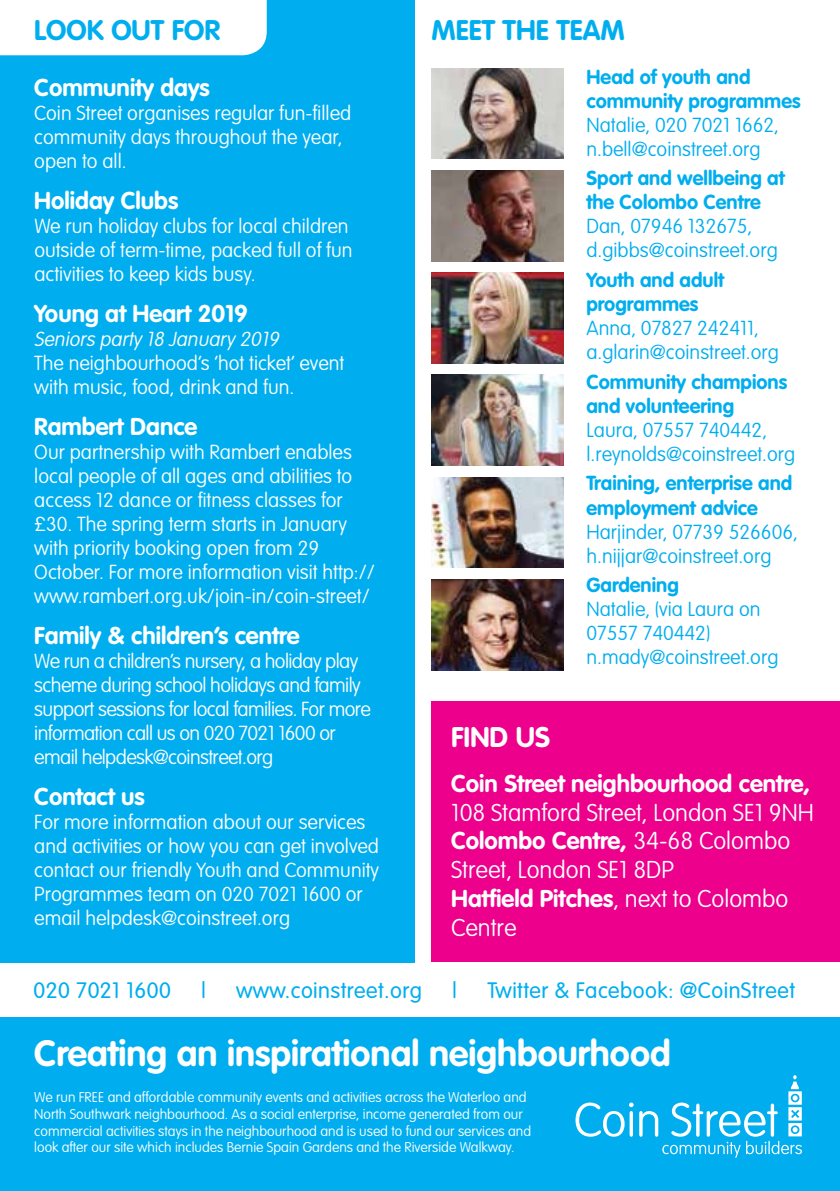
<style>
.page{position:relative;width:840px;height:1191px;background:#fff}
.page>*{position:absolute;margin:0;border:0;box-sizing:border-box;transform-origin:0 0}
.t1{font:700 36px "VAG Rounded";color:#fff}
.t2{font:700 28px "VAG Rounded";color:#00aeef}
.t3{font:700 28px "VAG Rounded";color:#fff}
.t4{font:700 24px "VAG Rounded";color:#fff}
.t5{font:100 24px/28.8px "VAG Rounded";color:#fff}
.t6{font:300 22px "VAG Rounded";letter-spacing:.02em;color:#00aeef}
.t7{font:100 20px/24px "VAG Rounded";color:#fff}
.t8{font:100 20px/24px "VAG Rounded";color:#00aeef}
.t9{font:700 20px/24px "VAG Rounded";color:#00aeef}
.t10{font:100 20px/24px "VAG Rounded";letter-spacing:-.03em;color:#fff}
.t11{font:italic 100 20px "VAG Rounded";color:#fff}
.t12{font:100 14px/16.8px "VAG Rounded";color:#fff}
.s1{font-weight:700}
</style>
<div class="page">
<div style="left:0;top:0;width:414px;height:962px;background:#00aeef"></div>
<div style="left:431px;top:701px;width:408px;height:261px;background:#ec008c"></div>
<div style="left:0;top:0;width:266px;height:55px;background:#fff"></div>
<img style="left:431px;top:170px;width:132px;height:91px">
<img style="left:431px;top:68px;width:132px;height:91px">
<img style="left:431px;top:272px;width:132px;height:91px">
<img style="left:431px;top:375px;width:132px;height:90px">
<img style="left:431px;top:477px;width:132px;height:91px">
<img style="left:431px;top:579px;width:132px;height:91px">
<div style="left:0;top:977px;width:839px;height:214px;background:#00aeef"></div>
<div style="left:0;top:971px;width:839px;height:46px;background:#fff"></div>
<svg style="left:575px;top:1102px;width:58px;height:34px"></svg>
<svg style="left:639px;top:1075px;width:162px;height:82px"></svg>
<h2 class="t2" style="left:34px;top:14px;width:187px">LOOK OUT FOR</h2>
<p class="t4" style="left:34px;top:73px;width:177px">Community days</p>
<p class="t7" style="left:34px;top:101px;width:318px">Coin Street organises regular fun-filled community days throughout the year, open to all.</p>
<p class="t4" style="left:34px;top:186px;width:145px">Holiday Clubs</p>
<p class="t7" style="left:34px;top:214px;width:319px">We run holiday clubs for local children outside of term-time, packed full of fun activities to keep kids busy.</p>
<p class="t4" style="left:34px;top:299px;width:215px">Young at Heart 2019</p>
<p class="t11" style="left:34px;top:327px;width:250px">Seniors party 18 January 2019</p>
<p class="t7" style="left:34px;top:351px;width:311px">The neighbourhood’s ‘hot ticket’ event with music, food, drink and fun.</p>
<p class="t4" style="left:34px;top:412px;width:164px">Rambert Dance</p>
<p class="t7" style="left:34px;top:440px;width:342px">Our partnership with Rambert enables local people of all ages and abilities to access 12 dance or fitness classes for £30. The spring term starts in January with priority booking open from 29<br>October. For more information visit http:// www.rambert.org.uk/join-in/coin-street/</p>
<p class="t4" style="left:34px;top:621px;width:267px">Family &amp; children’s centre</p>
<p class="t10" style="left:34px;top:649px;width:338px">We run a children’s nursery, a holiday play scheme during school holidays and family support sessions for local families. For more information call us on 020 7021 1600 or email helpdesk@coinstreet.org</p>
<p class="t4" style="left:34px;top:782px;width:112px">Contact us</p>
<p class="t7" style="left:34px;top:810px;width:346px">For more information about our services and activities or how you can get involved contact our friendly Youth and Community Programmes team on 020 7021 1600 or email helpdesk@coinstreet.org</p>
<h2 class="t2" style="left:431px;top:14px;width:195px">MEET THE TEAM</h2>
<p class="t9" style="left:586px;top:64px;width:215px">Head of youth and community programmes</p>
<p class="t8" style="left:586px;top:113px;width:194px">Natalie, 020 7021 1662, n.bell@coinstreet.org</p>
<p class="t9" style="left:586px;top:166px;width:199px">Sport and wellbeing at the Colombo Centre</p>
<p class="t8" style="left:586px;top:214px;width:193px">Dan, 07946 132675, d.gibbs@coinstreet.org</p>
<p class="t9" style="left:586px;top:268px;width:139px">Youth and adult programmes</p>
<p class="t8" style="left:586px;top:316px;width:194px">Anna, 07827 242411, a.glarin@coinstreet.org</p>
<p class="t9" style="left:586px;top:369px;width:202px">Community champions and volunteering</p>
<p class="t8" style="left:586px;top:418px;width:210px">Laura, 07557 740442, l.reynolds@coinstreet.org</p>
<p class="t9" style="left:586px;top:471px;width:207px">Training, enterprise and employment advice</p>
<p class="t8" style="left:586px;top:519px;width:213px">Harjinder, 07739 526606, h.nijjar@coinstreet.org</p>
<p class="t9" style="left:586px;top:573px;width:94px">Gardening</p>
<p class="t8" style="left:586px;top:597px;width:193px">Natalie, (via Laura on<br>07557 740442) n.mady@coinstreet.org</p>
<h2 class="t3" style="left:451px;top:720px;width:100px">FIND US</h2>
<p class="t4" style="left:451px;top:769px;width:360px">Coin Street neighbourhood centre,</p>
<p class="t5" style="left:451px;top:797px;width:364px">108 Stamford Street, London SE1 9NH<br><span class="s1">Colombo Centre,</span> 34-68 Colombo<br>Street, London SE1 8DP<br><span class="s1">Hatfield Pitches</span>, next to Colombo<br>Centre</p>
<p class="t6" style="left:34px;top:978px;width:139px">020 7021 1600</p>
<p class="t6" style="left:201px;top:978px;width:6px">|</p>
<p class="t6" style="left:236px;top:978px;width:187px">www.coinstreet.org</p>
<p class="t6" style="left:452px;top:978px;width:6px">|</p>
<p class="t6" style="left:487px;top:978px;width:309px">Twitter &amp; Facebook: @CoinStreet</p>
<h1 class="t1" style="left:34px;top:1032px;width:637px">Creating an inspirational neighbourhood</h1>
<p class="t12" style="left:34px;top:1088px;width:498px">We run FREE and affordable community events and activities across the Waterloo and North Southwark neighbourhood. As a social enterprise, income generated from our commercial activities stays in the neighbourhood and is used to fund our services and look after our site which includes Bernie Spain Gardens and the Riverside Walkway.</p>
</div>
